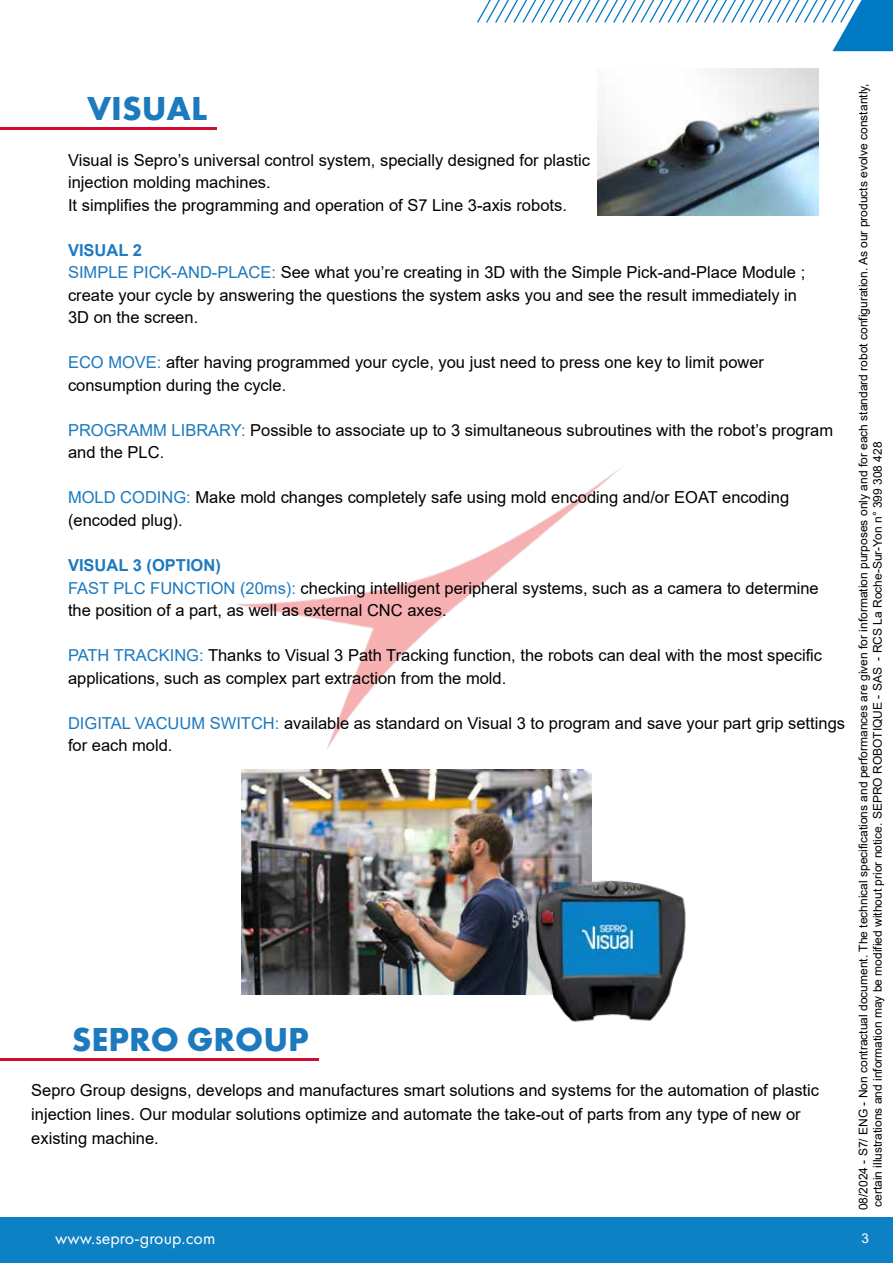
<style>
.page{position:relative;width:893px;height:1263px;background:#fff}
.page>*{position:absolute;margin:0;border:0;box-sizing:border-box;transform-origin:0 0}
.t1{font:700 34.5px "Futura PT";color:#1d7abf}
.t2{font:18px "Futura PT";color:#fff}
.t3{font:16.5px/22.5px "Arial";color:#000}
.t4{font:13.5px "Arial";color:#fff}
.t5{font:12px/14.4px "Arial";color:#000}
.s1{font-weight:700;color:#1e7abf}
.s2{color:#1e7abf}
.s3{color:#1d7abf}
.s4{font-weight:700;color:#1d7abf}
</style>
<div class="page">
<img style="left:236px;top:466px;width:387px;height:283px">
<hr style="left:0;top:128px;width:217px;height:2px;background:#ce0e2d">
<hr style="left:0;top:1058px;width:318px;height:3px;background:#ce0e2d">
<svg style="left:477px;top:0;width:416px;height:51px"></svg>
<div style="left:0;top:1217px;width:893px;height:46px;background:#0e81c5"></div>
<img style="left:242px;top:769px;width:349px;height:225px">
<img style="left:526px;top:869px;width:160px;height:153px">
<img style="left:598px;top:68px;width:220px;height:147px">
<h1 class="t1" style="left:87px;top:86px;width:122px">VISUAL</h1>
<p class="t3" style="left:68px;top:149px;width:524px">Visual is Sepro’s universal control system, specially designed for plastic injection molding machines.<br>It simplifies the programming and operation of S7 Line 3-axis robots.</p>
<p class="t3" style="left:68px;top:239px;width:739px"><span class="s1">VISUAL 2<br></span><span class="s2">SIMPLE PICK-AND-PLACE:</span> See what you’re creating in 3D with the Simple Pick-and-Place Module ; create your cycle by answering the questions the system asks you and see the result immediately in 3D on the screen.</p>
<p class="t3" style="left:68px;top:351px;width:698px"><span class="s3">ECO MOVE:</span> after having programmed your cycle, you just need to press one key to limit power consumption during the cycle.</p>
<p class="t3" style="left:68px;top:419px;width:767px"><span class="s3">PROGRAMM LIBRARY:</span> Possible to associate up to 3 simultaneous subroutines with the robot’s program and the PLC.</p>
<p class="t3" style="left:68px;top:486px;width:723px"><span class="s3">MOLD CODING:</span> Make mold changes completely safe using mold encoding and/or EOAT encoding (encoded plug).</p>
<p class="t3" style="left:68px;top:554px;width:752px"><span class="s4">VISUAL 3 (OPTION)<br></span><span class="s3">FAST PLC FUNCTION (20ms):</span> checking intelligent peripheral systems, such as a camera to determine the position of a part, as well as external CNC axes.</p>
<p class="t3" style="left:68px;top:644px;width:756px"><span class="s3">PATH TRACKING:</span> Thanks to Visual 3 Path Tracking function, the robots can deal with the most specific applications, such as complex part extraction from the mold.</p>
<p class="t3" style="left:68px;top:711px;width:779px"><span class="s3">DIGITAL VACUUM SWITCH:</span> available as standard on Visual 3 to program and save your part grip settings for each mold.</p>
<h1 class="t1" style="left:72px;top:1017px;width:239px">SEPRO GROUP</h1>
<p class="t3" style="left:31px;top:1078px;width:789px;line-height:24px">Sepro Group designs, develops and manufactures smart solutions and systems for the automation of plastic injection lines. Our modular solutions optimize and automate the take-out of parts from any type of new or existing machine.</p>
<p class="t5" style="left:856px;top:1210px;width:1128px;rotate:-90deg">08/2024 - S7/ ENG - Non contractual document. The technical specifications and performances are given for information purposes only and for each standard robot configuration. As our products evolve constantly, certain illustrations and information may be modified without prior notice. SEPRO ROBOTIQUE - SAS - RCS La Roche-Sur-Yon n° 399 308 428</p>
<p class="t2" style="left:55px;top:1228px;width:162px">www.sepro-group.com</p>
<p class="t4" style="left:862px;top:1229px;width:9px">3</p>
<p class="t4" style="left:856px;top:1233px;width:9px">2</p>
</div>
